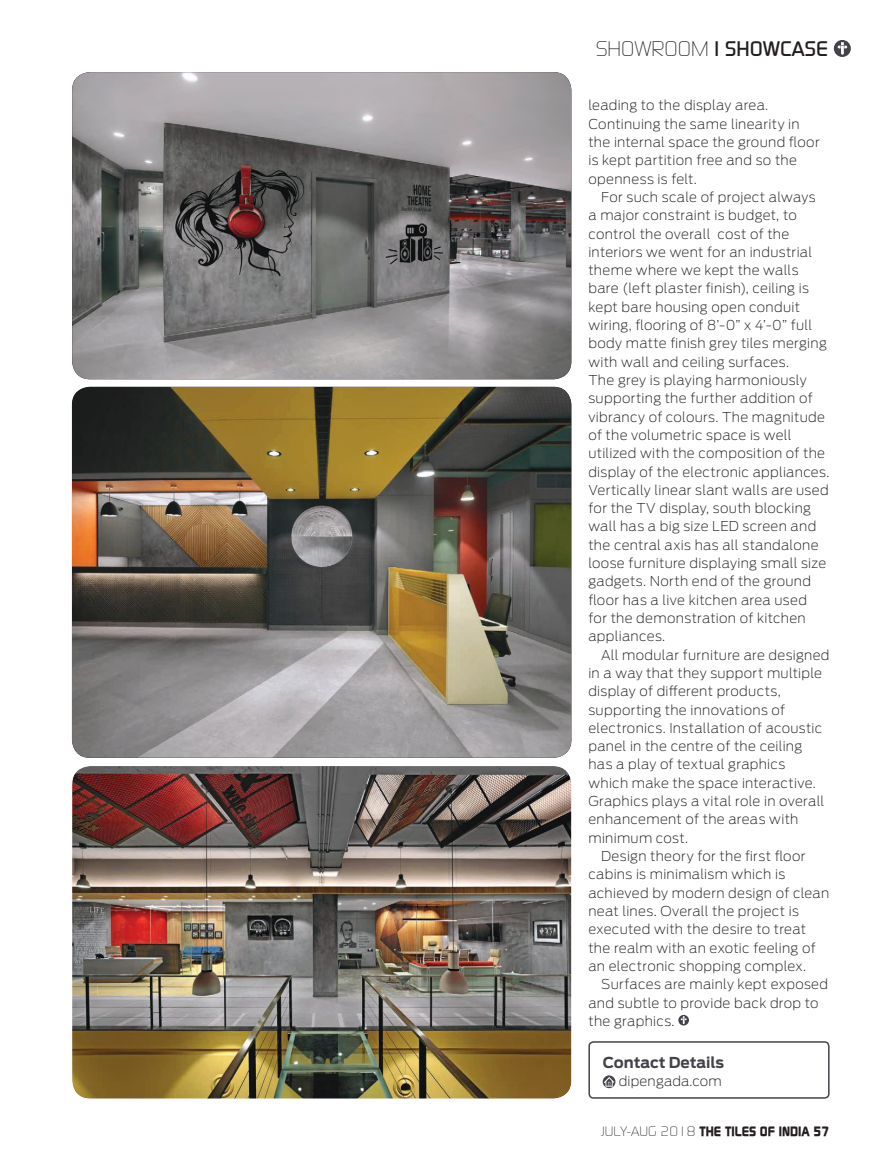
<style>
.page{position:relative;width:893px;height:1169px;background:#fff}
.page>*{position:absolute;margin:0;border:0;box-sizing:border-box;transform-origin:0 0}
.t1{font:500 21px "Continuum";color:#241f1f}
.t2{font:700 15px "Antenna";color:#45434a}
.t3{font:200 13.5px/18.3px "Antenna";letter-spacing:.02em;color:#241f1f}
.t4{font:700 13.5px "Continuum";color:#241f1f}
.s1{font-weight:300}
</style>
<div class="page">
<svg style="left:833px;top:40px;width:17px;height:17px"></svg>
<img style="left:72px;top:387px;width:499px;height:371px;border-radius:18px">
<img style="left:72px;top:72px;width:499px;height:307px;border-radius:18px">
<img style="left:72px;top:766px;width:499px;height:332px;border-radius:18px">
<svg style="left:678px;top:1015px;width:10px;height:10px"></svg>
<svg style="left:602px;top:1075px;width:13px;height:13px"></svg>
<div style="left:588px;top:1041px;width:241px;height:57px;border:2px solid #45434a;border-radius:4px"></div>
<h1 class="t1" style="left:596px;top:35px;width:233px"><span class="s1">SHOWROOM</span> | SHOWCASE</h1>
<p class="t3" style="left:588px;top:97px;width:233px">leading to the display area.<br>Continuing the same linearity in the internal space the ground floor is kept partition free and so the openness is felt.</p>
<p class="t3" style="left:588px;top:189px;width:242px;text-indent:13px">For such scale of project always<br>a major constraint is budget, to control the overall cost of the interiors we went for an industrial theme where we kept the walls bare (left plaster finish), ceiling is kept bare housing open conduit wiring, flooring of 8’-0” x 4’-0” full body matte finish grey tiles merging with wall and ceiling surfaces.<br>The grey is playing harmoniously supporting the further addition of vibrancy of colours. The magnitude of the volumetric space is well utilized with the composition of the display of the electronic appliances.<br>Vertically linear slant walls are used for the TV display, south blocking wall has a big size LED screen and the central axis has all standalone loose furniture displaying small size gadgets. North end of the ground floor has a live kitchen area used<br>for the demonstration of kitchen appliances.</p>
<p class="t3" style="left:601px;top:646px;width:230px">All modular furniture are designed</p>
<p class="t3" style="left:588px;top:665px;width:235px">in a way that they support multiple</p>
<p class="t3" style="left:588px;top:683px;width:194px">display of different products,</p>
<p class="t3" style="left:588px;top:701px;width:198px">supporting the innovations of</p>
<p class="t3" style="left:588px;top:720px;width:235px">electronics. Installation of acoustic</p>
<p class="t3" style="left:588px;top:738px;width:215px">panel in the centre of the ceiling</p>
<p class="t3" style="left:588px;top:756px;width:198px">has a play of textual graphics</p>
<p class="t3" style="left:588px;top:774px;width:229px">which make the space interactive.</p>
<p class="t3" style="left:588px;top:793px;width:237px">Graphics plays a vital role in overall</p>
<p class="t3" style="left:588px;top:811px;width:211px">enhancement of the areas with</p>
<p class="t3" style="left:588px;top:829px;width:101px">minimum cost.</p>
<p class="t3" style="left:601px;top:848px;width:206px">Design theory for the first floor</p>
<p class="t3" style="left:588px;top:866px;width:198px">cabins is minimalism which is</p>
<p class="t3" style="left:588px;top:884px;width:242px">achieved by modern design of clean</p>
<p class="t3" style="left:588px;top:903px;width:212px">neat lines. Overall the project is</p>
<p class="t3" style="left:588px;top:921px;width:219px">executed with the desire to treat</p>
<p class="t3" style="left:588px;top:939px;width:229px">the realm with an exotic feeling of</p>
<p class="t3" style="left:588px;top:957px;width:219px">an electronic shopping complex.</p>
<p class="t3" style="left:601px;top:976px;width:228px">Surfaces are mainly kept exposed</p>
<p class="t3" style="left:588px;top:994px;width:231px">and subtle to provide back drop to</p>
<p class="t3" style="left:588px;top:1012px;width:88px">the graphics.</p>
<p class="t2" style="left:602px;top:1056px;width:123px">Contact Details</p>
<p class="t3" style="left:618px;top:1072px;width:104px">dipengada.com</p>
<p class="t4" style="left:601px;top:1125px;width:230px"><span class="s1">JULY-AUG 2018</span> THE TILES OF INDIA 57</p>
</div>
